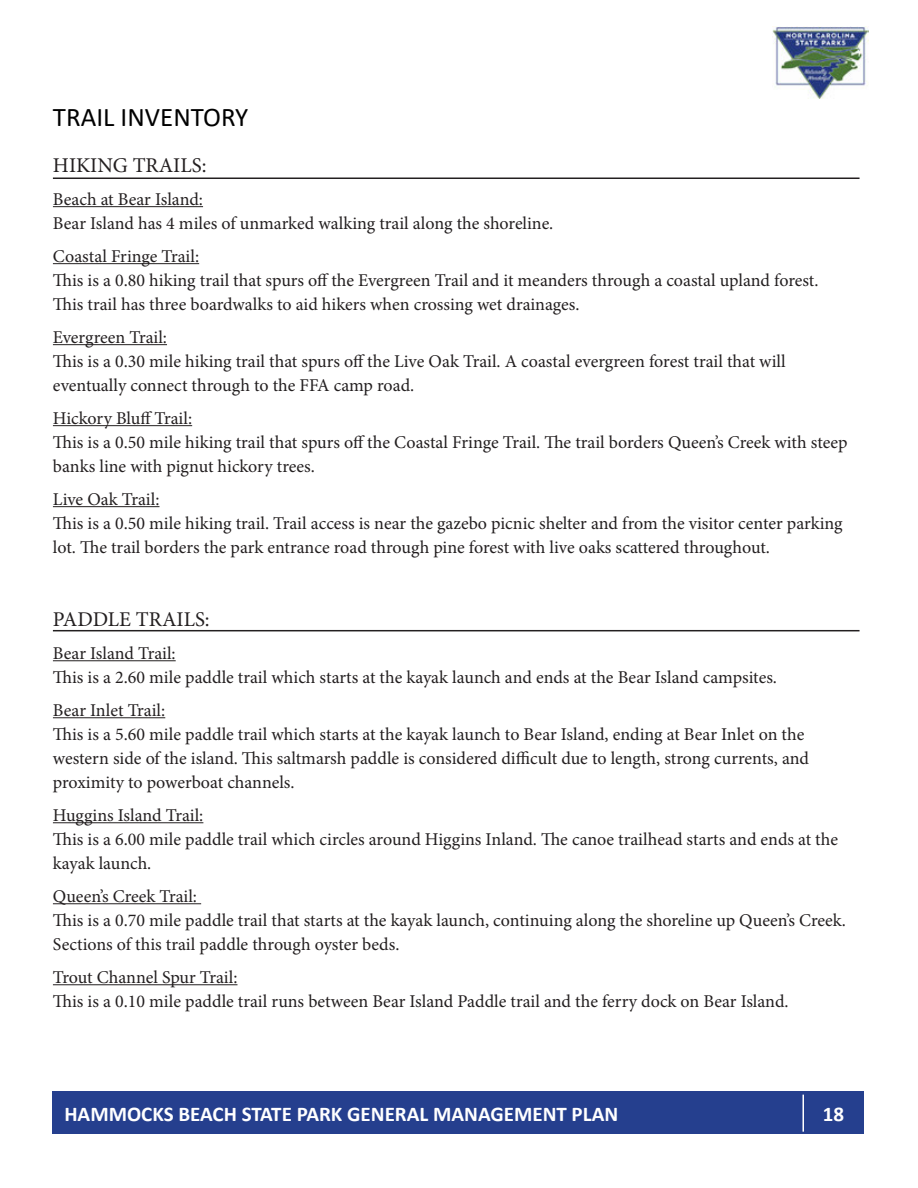
<style>
.page{position:relative;width:918px;height:1188px;background:#fff}
.page>*{position:absolute;margin:0;border:0;box-sizing:border-box;transform-origin:0 0}
.t1{font:27px "Calibri";color:#000}
.t2{font:700 21px "Calibri";color:#fff}
.t3{font:21px "Minion Pro";color:#231f20}
.t4{font:18px/24px "Minion Pro";color:#231f20}
</style>
<div class="page">
<div style="left:53px;top:1092px;width:811px;height:42px;background:#253f8e"></div>
<hr style="left:802px;top:1095px;width:2px;height:37px;background:#fff">
<img style="left:772px;top:27px;width:97px;height:72px">
<hr style="left:53px;top:206px;width:150px;height:1px;background:#231f20">
<hr style="left:53px;top:263px;width:146px;height:1px;background:#231f20">
<hr style="left:53px;top:344px;width:114px;height:1px;background:#231f20">
<hr style="left:53px;top:425px;width:139px;height:1px;background:#231f20">
<hr style="left:53px;top:506px;width:106px;height:1px;background:#231f20">
<hr style="left:53px;top:660px;width:123px;height:1px;background:#231f20">
<hr style="left:53px;top:717px;width:112px;height:1px;background:#231f20">
<hr style="left:53px;top:822px;width:150px;height:1px;background:#231f20">
<hr style="left:53px;top:903px;width:148px;height:1px;background:#231f20">
<hr style="left:53px;top:984px;width:185px;height:1px;background:#231f20">
<hr style="left:53px;top:178px;width:807px;height:1px;background:#231f20">
<hr style="left:53px;top:630px;width:807px;height:1px;background:#231f20">
<p class="t1" style="left:53px;top:98px;width:197px">TRAIL INVENTORY</p>
<p class="t3" style="left:53px;top:151px;width:155px">HIKING TRAILS:</p>
<p class="t4" style="left:53px;top:187px;width:502px">Beach at Bear Island:<br>Bear Island has 4 miles of unmarked walking trail along the shoreline.</p>
<p class="t4" style="left:53px;top:244px;width:148px">Coastal Fringe Trail:</p>
<p class="t4" style="left:53px;top:268px;width:767px">This is a 0.80 hiking trail that spurs off the Evergreen Trail and it meanders through a coastal upland forest.<br>This trail has three boardwalks to aid hikers when crossing wet drainages.</p>
<p class="t4" style="left:53px;top:325px;width:116px">Evergreen Trail:</p>
<p class="t4" style="left:53px;top:349px;width:734px">This is a 0.30 mile hiking trail that spurs off the Live Oak Trail. A coastal evergreen forest trail that will eventually connect through to the FFA camp road.</p>
<p class="t4" style="left:53px;top:406px;width:141px">Hickory Bluff Trail:</p>
<p class="t4" style="left:53px;top:430px;width:796px">This is a 0.50 mile hiking trail that spurs off the Coastal Fringe Trail. The trail borders Queen’s Creek with steep banks line with pignut hickory trees.</p>
<p class="t4" style="left:53px;top:487px;width:108px">Live Oak Trail:</p>
<p class="t4" style="left:53px;top:511px;width:791px">This is a 0.50 mile hiking trail. Trail access is near the gazebo picnic shelter and from the visitor center parking lot. The trail borders the park entrance road through pine forest with live oaks scattered throughout.</p>
<p class="t3" style="left:53px;top:605px;width:158px">PADDLE TRAILS:</p>
<p class="t4" style="left:53px;top:641px;width:726px">Bear Island Trail:<br>This is a 2.60 mile paddle trail which starts at the kayak launch and ends at the Bear Island campsites.</p>
<p class="t4" style="left:53px;top:698px;width:758px">Bear Inlet Trail:<br>This is a 5.60 mile paddle trail which starts at the kayak launch to Bear Island, ending at Bear Inlet on the western side of the island. This saltmarsh paddle is considered difficult due to length, strong currents, and proximity to powerboat channels.</p>
<p class="t4" style="left:53px;top:803px;width:787px">Huggins Island Trail:<br>This is a 6.00 mile paddle trail which circles around Higgins Inland. The canoe trailhead starts and ends at the kayak launch.</p>
<p class="t4" style="left:53px;top:884px;width:794px">Queen’s Creek Trail:<br>This is a 0.70 mile paddle trail that starts at the kayak launch, continuing along the shoreline up Queen’s Creek.<br>Sections of this trail paddle through oyster beds.</p>
<p class="t4" style="left:53px;top:965px;width:737px">Trout Channel Spur Trail:<br>This is a 0.10 mile paddle trail runs between Bear Island Paddle trail and the ferry dock on Bear Island.</p>
<p class="t2" style="left:64px;top:1099px;width:555px">HAMMOCKS BEACH STATE PARK GENERAL MANAGEMENT PLAN</p>
<p class="t2" style="left:823px;top:1099px;width:23px">18</p>
</div>
